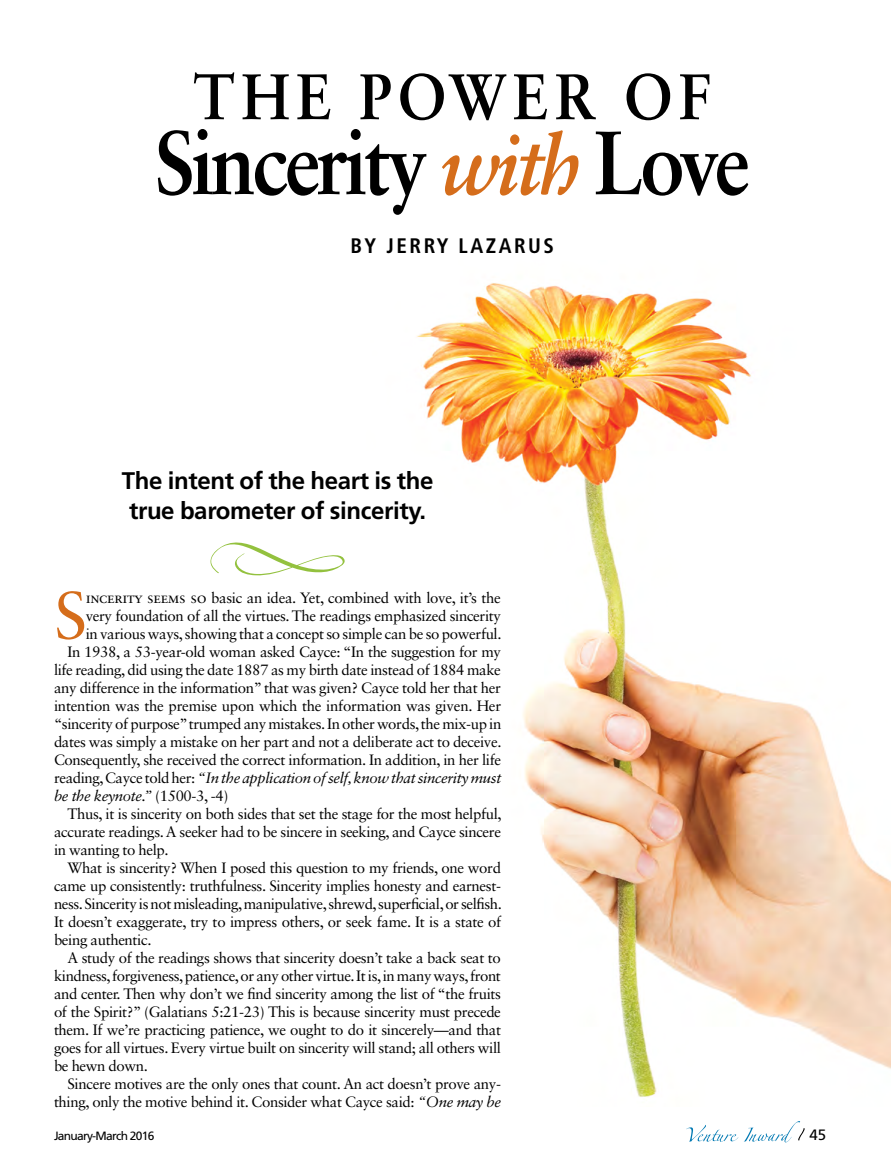
<style>
.page{position:relative;width:891px;height:1161px;background:#fff}
.page>*{position:absolute;margin:0;border:0;box-sizing:border-box;transform-origin:0 0}
.t1{font:700 90px "Sabon LT Std";letter-spacing:-.045em;color:#000;scale:.9 1}
.t2{font:66.6px "Sabon LT Std";color:#d56d1b}
.t3{font:700 64.5px "Sabon LT Std";letter-spacing:.11em;color:#000;scale:.9 1}
.t4{font:700 24px/30px "Frutiger LT Std";letter-spacing:-.015em;color:#000;text-align:center}
.t5{font:700 condensed 21px "Frutiger LT Std";letter-spacing:.12em;color:#000}
.t6{font:15px "Sabon LT Std";letter-spacing:-.025em;color:#000}
.t7{font:italic 15px "Sabon LT Std";letter-spacing:-.025em;color:#000}
.t8{font:15px "Frutiger LT Std";color:#000}
.t9{font:12px "Frutiger LT Std";letter-spacing:-.06em;color:#000}
.s1{font-style:italic;font-size:84px;color:#d56d1b}
.s2{font-style:normal}
.s3{font-style:italic}
</style>
<div class="page">
<svg style="left:686px;top:1125px;width:52px;height:17px"></svg>
<svg style="left:744px;top:1121px;width:61px;height:21px"></svg>
<img style="left:417px;top:283px;width:474px;height:814px">
<svg style="left:210px;top:542px;width:135px;height:34px"></svg>
<h3 class="t3" style="left:193px;top:57px;width:577px">THE POWER OF</h3>
<h1 class="t1" style="left:155px;top:107px;width:663px">Sincerity <span class="s1">with</span> Love</h1>
<h3 class="t5" style="left:350px;top:233px;width:205px">BY JERRY LAZARUS</h3>
<h3 class="t4" style="left:122px;top:466px;width:313px">The intent of the heart is the true barometer of sincerity.</h3>
<h2 class="t2" style="left:54px;top:576px;width:35px">S</h2>
<p class="t6" style="left:86px;top:588px;width:417px">incerity seems so basic an idea. Yet, combined with love, it’s the</p>
<p class="t6" style="left:86px;top:606px;width:417px">very foundation of all the virtues. The readings emphasized sincerity</p>
<p class="t6" style="left:86px;top:624px;width:417px">in various ways, showing that a concept so simple can be so powerful.</p>
<p class="t6" style="left:68px;top:642px;width:435px">In 1938, a 53-year-old woman asked Cayce: “In the suggestion for my</p>
<p class="t6" style="left:54px;top:660px;width:448px">life reading, did using the date 1887 as my birth date instead of 1884 make</p>
<p class="t6" style="left:54px;top:678px;width:448px">any difference in the information” that was given? Cayce told her that her</p>
<p class="t6" style="left:54px;top:696px;width:449px">intention was the premise upon which the information was given. Her</p>
<p class="t6" style="left:54px;top:714px;width:449px">“sincerity of purpose” trumped any mistakes. In other words, the mix-up in</p>
<p class="t6" style="left:54px;top:732px;width:449px">dates was simply a mistake on her part and not a deliberate act to deceive.</p>
<p class="t6" style="left:54px;top:750px;width:449px">Consequently, she received the correct information. In addition, in her life</p>
<p class="t7" style="left:54px;top:769px;width:449px"><span class="s2">reading, Cayce told her:</span> “In the application of self, know that sincerity must</p>
<p class="t7" style="left:54px;top:787px;width:176px">be the keynote.” <span class="s2">(1500-3, -4)</span></p>
<p class="t6" style="left:68px;top:804px;width:436px">Thus, it is sincerity on both sides that set the stage for the most helpful,</p>
<p class="t6" style="left:54px;top:822px;width:449px">accurate readings. A seeker had to be sincere in seeking, and Cayce sincere</p>
<p class="t6" style="left:54px;top:840px;width:116px">in wanting to help.</p>
<p class="t6" style="left:68px;top:858px;width:435px">What is sincerity? When I posed this question to my friends, one word</p>
<p class="t6" style="left:54px;top:876px;width:449px">came up consistently: truthfulness. Sincerity implies honesty and earnest-</p>
<p class="t6" style="left:54px;top:894px;width:449px">ness. Sincerity is not misleading, manipulative, shrewd, superficial, or selfish.</p>
<p class="t6" style="left:54px;top:912px;width:449px">It doesn’t exaggerate, try to impress others, or seek fame. It is a state of</p>
<p class="t6" style="left:54px;top:930px;width:99px">being authentic.</p>
<p class="t6" style="left:68px;top:948px;width:435px">A study of the readings shows that sincerity doesn’t take a back seat to</p>
<p class="t6" style="left:54px;top:966px;width:448px">kindness, forgiveness, patience, or any other virtue. It is, in many ways, front</p>
<p class="t6" style="left:54px;top:984px;width:448px">and center. Then why don’t we find sincerity among the list of “the fruits</p>
<p class="t6" style="left:54px;top:1002px;width:448px">of the Spirit?” (Galatians 5:21-23) This is because sincerity must precede</p>
<p class="t6" style="left:54px;top:1020px;width:449px">them. If we’re practicing patience, we ought to do it sincerely—and that</p>
<p class="t6" style="left:54px;top:1038px;width:449px">goes for all virtues. Every virtue built on sincerity will stand; all others will</p>
<p class="t6" style="left:54px;top:1056px;width:96px">be hewn down.</p>
<p class="t6" style="left:68px;top:1074px;width:435px">Sincere motives are the only ones that count. An act doesn’t prove any-</p>
<p class="t6" style="left:54px;top:1092px;width:449px">thing, only the motive behind it. Consider what Cayce said: <span class="s3">“One may be</span></p>
<p class="t9" style="left:54px;top:1129px;width:102px">January-March 2016</p>
<p class="t8" style="left:810px;top:1126px;width:18px">45</p>
</div>
